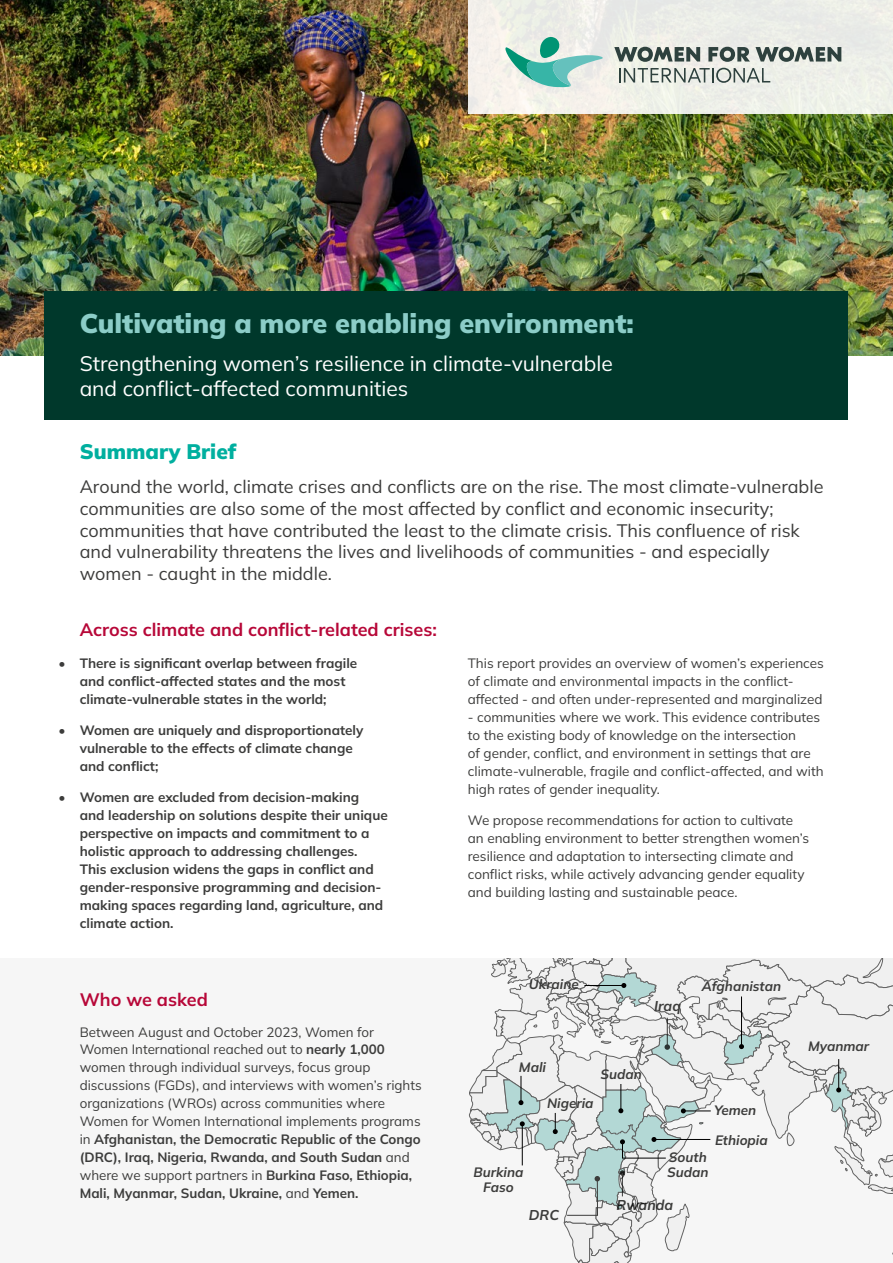
<style>
.page{position:relative;width:893px;height:1263px;background:#fff}
.page>*{position:absolute;margin:0;border:0;box-sizing:border-box;transform-origin:0 0}
.t1{font:900 27px "Mulish";color:#8ccdc8}
.t2{font:21px/25.2px "Mulish";color:#fff}
.t3{font:900 21px "Mulish";color:#00af9f}
.t4{font:18px/21.6px "Mulish";color:#3c3c3b}
.t5{font:700 18px "Mulish";color:#b70738}
.t6{font:italic 700 14.25px "Mulish";color:#3c3c3b}
.t7{font:13.5px/18px "Mulish";color:#3c3c3b}
.t8{font:700 13.5px/18px "Mulish";color:#3c3c3b}
.t9{font:italic 700 13.5px/14.9px "Mulish";color:#3c3c3b;text-align:center}
.s1{font-weight:700}
</style>
<div class="page">
<div style="left:0;top:958px;width:893px;height:305px;background:#f6f6f6"></div>
<img style="left:0;top:0;width:893px;height:355px">
<div style="left:44px;top:291px;width:804px;height:129px;background:#00382b"></div>
<div style="left:468px;top:0;width:425px;height:114px;background:#eeefe8"></div>
<svg style="left:505px;top:35px;width:336px;height:52px"></svg>
<svg style="left:469px;top:958px;width:424px;height:305px"></svg>
<h1 class="t1" style="left:80px;top:305px;width:556px">Cultivating a more enabling environment:</h1>
<h2 class="t2" style="left:80px;top:350px;width:535px">Strengthening women’s resilience in climate-vulnerable and conflict-affected communities</h2>
<h2 class="t3" style="left:80px;top:437px;width:158px">Summary Brief</h2>
<p class="t4" style="left:80px;top:476px;width:745px">Around the world, climate crises and conflicts are on the rise. The most climate-vulnerable communities are also some of the most affected by conflict and economic insecurity; communities that have contributed the least to the climate crisis. This confluence of risk and vulnerability threatens the lives and livelihoods of communities - and especially women - caught in the middle.</p>
<h3 class="t5" style="left:80px;top:617px;width:359px">Across climate and conflict-related crises:</h3>
<p class="t8" style="left:80px;top:654px;width:279px;text-indent:-21px">• There is significant overlap between fragile and conflict-affected states and the most climate-vulnerable states in the world;</p>
<p class="t8" style="left:80px;top:721px;width:285px;text-indent:-21px">• Women are uniquely and disproportionately vulnerable to the effects of climate change and conflict;</p>
<p class="t8" style="left:80px;top:788px;width:310px;text-indent:-21px">• Women are excluded from decision-making<br>and leadership on solutions despite their unique perspective on impacts and commitment to a holistic approach to addressing challenges.<br>This exclusion widens the gaps in conflict and gender-responsive programming and decision&shy;making spaces regarding land, agriculture, and climate action.</p>
<h3 class="t5" style="left:80px;top:987px;width:130px">Who we asked</h3>
<p class="t7" style="left:80px;top:1022px;width:343px">Between August and October 2023, Women for Women International reached out to <span class="s1">nearly 1,000 </span>women through individual surveys, focus group discussions (FGDs), and interviews with women’s rights organizations (WROs) across communities where Women for Women International implements programs in <span class="s1">Afghanistan, the Democratic Republic of the Congo (DRC), Iraq, Nigeria, Rwanda, and South Sudan</span> and where we support partners in <span class="s1">Burkina Faso, Ethiopia, Mali, Myanmar, Sudan, Ukraine,</span> and <span class="s1">Yemen.</span></p>
<p class="t7" style="left:468px;top:654px;width:358px">This report provides an overview of women’s experiences of climate and environmental impacts in the conflict&shy;affected - and often under-represented and marginalized</p>
<p class="t7" style="left:468px;top:708px;width:357px">- communities where we work. This evidence contributes to the existing body of knowledge on the intersection<br>of gender, conflict, and environment in settings that are climate-vulnerable, fragile and conflict-affected, and with high rates of gender inequality.</p>
<p class="t7" style="left:468px;top:811px;width:343px">We propose recommendations for action to cultivate an enabling environment to better strengthen women’s resilience and adaptation to intersecting climate and conflict risks, while actively advancing gender equality and building lasting and sustainable peace.</p>
<p class="t9" style="left:529px;top:977px;width:51px">Ukraine</p>
<p class="t6" style="left:654px;top:996px;width:28px">Iraq</p>
<p class="t9" style="left:702px;top:978px;width:81px">Afghanistan</p>
<p class="t9" style="left:519px;top:1059px;width:29px">Mali</p>
<p class="t9" style="left:601px;top:1066px;width:43px">Sudan</p>
<p class="t9" style="left:474px;top:1164px;width:51px">Burkina<br>Faso</p>
<p class="t9" style="left:547px;top:1096px;width:48px">Nigeria</p>
<p class="t9" style="left:714px;top:1102px;width:44px">Yemen</p>
<p class="t9" style="left:715px;top:1132px;width:54px">Ethiopia</p>
<p class="t9" style="left:667px;top:1150px;width:43px;text-align:left">South<br>Sudan</p>
<p class="t6" style="left:529px;top:1205px;width:32px">DRC</p>
<p class="t6" style="left:616px;top:1195px;width:58px">Rwanda</p>
<p class="t9" style="left:808px;top:1038px;width:62px">Myanmar</p>
</div>
